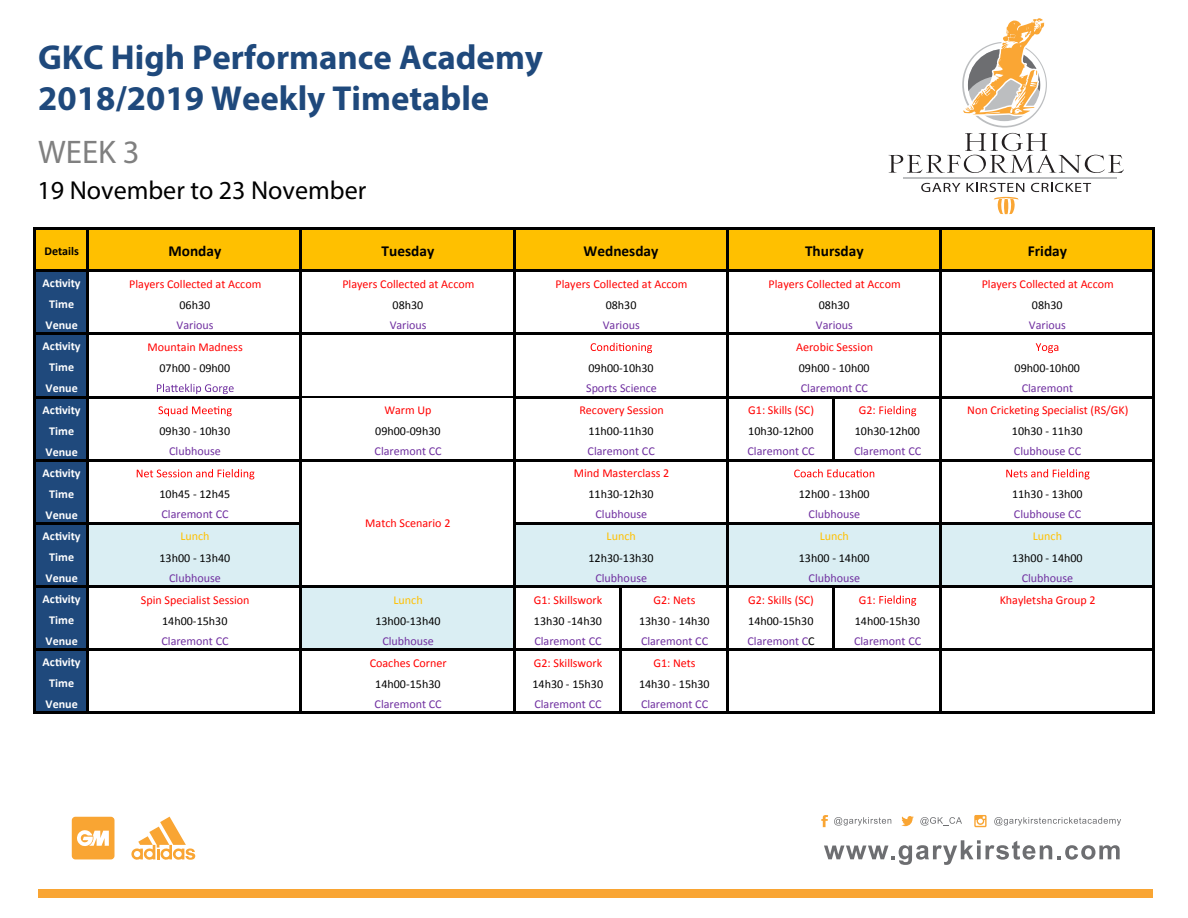
<style>
.page{position:relative;width:1188px;height:918px;background:#fff}
.page>*{position:absolute;margin:0;border:0;box-sizing:border-box;transform-origin:0 0}
.t1{font:700 34.8px/41.7px "Myriad Pro";color:#1f497c}
.t2{font:32.7px "Myriad Pro";color:#808080}
.t3{font:26.1px "Myriad Pro";color:#000}
.t4{font:700 15.3px "Calibri";color:#000}
.t5{font:12px "Calibri";color:#f00}
.t6{font:12px "Calibri";color:#000}
.t7{font:12px "Calibri";color:#7030a0}
.t8{font:700 12px/21px "Calibri";color:#fff;text-align:center}
.t9{font:12px "Calibri";color:#ffc000}
.t10{font:700 12px "Calibri";color:#000}
.s1{color:#000}
</style>
<div class="page">
<hr style="left:903px;top:178px;width:214px;height:1px;background:#bcbec0">
<svg style="left:921px;top:183px;width:39px;height:9px"></svg>
<svg style="left:1031px;top:183px;width:60px;height:9px"></svg>
<svg style="left:967px;top:183px;width:57px;height:31px"></svg>
<svg style="left:889px;top:18px;width:235px;height:155px"></svg>
<svg style="left:824px;top:840px;width:296px;height:25px"></svg>
<svg style="left:974px;top:815px;width:13px;height:12px"></svg>
<svg style="left:901px;top:816px;width:13px;height:10px"></svg>
<svg style="left:821px;top:815px;width:7px;height:12px"></svg>
<svg style="left:834px;top:817px;width:57px;height:9px"></svg>
<svg style="left:920px;top:817px;width:42px;height:9px"></svg>
<svg style="left:994px;top:817px;width:127px;height:9px"></svg>
<svg style="left:131px;top:817px;width:64px;height:43px"></svg>
<svg style="left:72px;top:817px;width:43px;height:42px"></svg>
<div style="left:38px;top:889px;width:1115px;height:9px;background:#f9a533"></div>
<div style="left:35px;top:229px;width:1119px;height:42px;background:#ffc000"></div>
<div style="left:35px;top:271px;width:53px;height:316px;background:#1f497c"></div>
<div style="left:88px;top:523px;width:213px;height:64px;background:#daeef3"></div>
<div style="left:513px;top:523px;width:641px;height:64px;background:#daeef3"></div>
<div style="left:35px;top:587px;width:53px;height:63px;background:#1f497c"></div>
<div style="left:301px;top:587px;width:213px;height:63px;background:#daeef3"></div>
<div style="left:35px;top:650px;width:53px;height:62px;background:#1f497c"></div>
<svg style="left:158px;top:406px;width:74px;height:10px"></svg>
<svg style="left:1034px;top:408px;width:5px;height:8px"></svg>
<svg style="left:157px;top:384px;width:77px;height:10px"></svg>
<svg style="left:1036px;top:343px;width:22px;height:10px"></svg>
<svg style="left:591px;top:343px;width:61px;height:10px"></svg>
<svg style="left:137px;top:469px;width:117px;height:10px"></svg>
<svg style="left:794px;top:469px;width:80px;height:8px"></svg>
<svg style="left:1006px;top:469px;width:84px;height:10px"></svg>
<svg style="left:879px;top:595px;width:37px;height:11px"></svg>
<svg style="left:879px;top:406px;width:37px;height:10px"></svg>
<hr style="left:36px;top:396px;width:266px;height:2px;background:#000">
<hr style="left:302px;top:396px;width:211px;height:2px;background:#000">
<hr style="left:36px;top:522px;width:266px;height:2px;background:#000">
<hr style="left:833px;top:398px;width:2px;height:63px;background:#000">
<hr style="left:33px;top:227px;width:3px;height:487px;background:#000">
<hr style="left:87px;top:230px;width:2px;height:482px;background:#000">
<hr style="left:300px;top:230px;width:2px;height:482px;background:#000">
<hr style="left:513px;top:230px;width:2px;height:483px;background:#000">
<hr style="left:726px;top:230px;width:2px;height:482px;background:#000">
<hr style="left:939px;top:230px;width:2px;height:482px;background:#000">
<hr style="left:1152px;top:230px;width:3px;height:484px;background:#000">
<hr style="left:833px;top:588px;width:2px;height:63px;background:#000">
<hr style="left:620px;top:588px;width:2px;height:126px;background:#000">
<hr style="left:36px;top:227px;width:1119px;height:3px;background:#000">
<hr style="left:36px;top:270px;width:1119px;height:2px;background:#000">
<hr style="left:36px;top:333px;width:1119px;height:2px;background:#000">
<hr style="left:515px;top:396px;width:640px;height:2px;background:#000">
<hr style="left:36px;top:459px;width:1119px;height:2px;background:#000">
<hr style="left:515px;top:522px;width:640px;height:2px;background:#000">
<hr style="left:36px;top:585px;width:1119px;height:3px;background:#000">
<hr style="left:36px;top:649px;width:1119px;height:2px;background:#000">
<hr style="left:36px;top:712px;width:1119px;height:2px;background:#000">
<h1 class="t1" style="left:38px;top:35px;width:506px">GKC High Performance Academy<br>2018/2019 Weekly Timetable</h1>
<h2 class="t2" style="left:38px;top:132px;width:103px">WEEK 3</h2>
<h3 class="t3" style="left:37px;top:174px;width:330px">19 November to 23 November</h3>
<p class="t10" style="left:44px;top:244px;width:36px">Details</p>
<p class="t4" style="left:168px;top:241px;width:54px">Monday</p>
<p class="t4" style="left:382px;top:241px;width:54px">Tuesday</p>
<p class="t4" style="left:584px;top:241px;width:76px">Wednesday</p>
<p class="t4" style="left:805px;top:241px;width:60px">Thursday</p>
<p class="t4" style="left:1028px;top:241px;width:41px">Friday</p>
<p class="t8" style="left:43px;top:273px;width:39px">Activity<br>Time<br>Venue<br>Activity<br>Time<br>Venue<br>Activity<br>Time<br>Venue<br>Activity<br>Time<br>Venue<br>Activity<br>Time<br>Venue<br>Activity<br>Time<br>Venue<br>Activity<br>Time<br>Venue</p>
<p class="t5" style="left:129px;top:276px;width:134px">Players Collected at Accom</p>
<p class="t5" style="left:342px;top:276px;width:134px">Players Collected at Accom</p>
<p class="t5" style="left:555px;top:276px;width:134px">Players Collected at Accom</p>
<p class="t5" style="left:769px;top:276px;width:134px">Players Collected at Accom</p>
<p class="t5" style="left:982px;top:276px;width:134px">Players Collected at Accom</p>
<p class="t6" style="left:179px;top:297px;width:32px">06h30</p>
<p class="t6" style="left:393px;top:297px;width:32px">08h30</p>
<p class="t6" style="left:606px;top:297px;width:32px">08h30</p>
<p class="t6" style="left:819px;top:297px;width:32px">08h30</p>
<p class="t6" style="left:1032px;top:297px;width:32px">08h30</p>
<p class="t7" style="left:177px;top:317px;width:38px">Various</p>
<p class="t7" style="left:390px;top:317px;width:38px">Various</p>
<p class="t7" style="left:603px;top:317px;width:38px">Various</p>
<p class="t7" style="left:816px;top:317px;width:38px">Various</p>
<p class="t7" style="left:1029px;top:317px;width:38px">Various</p>
<p class="t5" style="left:148px;top:339px;width:97px">Mountain Madness</p>
<p class="t5" style="left:796px;top:339px;width:78px">Aerobic Session</p>
<p class="t6" style="left:159px;top:360px;width:72px">07h00 - 09h00</p>
<p class="t6" style="left:1015px;top:360px;width:67px">09h00-10h00</p>
<p class="t5" style="left:384px;top:403px;width:49px">Warm Up</p>
<p class="t6" style="left:588px;top:360px;width:67px">09h00-10h30</p>
<p class="t7" style="left:586px;top:380px;width:72px">Sports Science</p>
<p class="t6" style="left:799px;top:360px;width:72px">09h00 - 10h00</p>
<p class="t7" style="left:801px;top:380px;width:69px">Claremont CC</p>
<p class="t7" style="left:1022px;top:380px;width:53px">Claremont</p>
<p class="t5" style="left:579px;top:403px;width:86px">Recovery Session</p>
<p class="t5" style="left:967px;top:403px;width:163px">Non Cricketin Specialist (RS/GK)</p>
<p class="t5" style="left:748px;top:403px;width:67px">G1: Skills (SC)</p>
<p class="t5" style="left:859px;top:403px;width:18px">G2:</p>
<p class="t6" style="left:159px;top:424px;width:72px">09h30 - 10h30</p>
<p class="t6" style="left:588px;top:424px;width:67px">11h00-11h30</p>
<p class="t6" style="left:748px;top:424px;width:67px">10h30-12h00</p>
<p class="t6" style="left:855px;top:424px;width:67px">10h30-12h00</p>
<p class="t7" style="left:748px;top:444px;width:69px">Claremont CC</p>
<p class="t7" style="left:854px;top:444px;width:69px">Claremont CC</p>
<p class="t6" style="left:375px;top:424px;width:67px">09h00-09h30</p>
<p class="t7" style="left:375px;top:444px;width:69px">Claremont CC</p>
<p class="t6" style="left:1012px;top:424px;width:72px">10h30 - 11h30</p>
<p class="t7" style="left:169px;top:444px;width:53px">Clubhouse</p>
<p class="t7" style="left:588px;top:444px;width:69px">Claremont CC</p>
<p class="t7" style="left:1014px;top:444px;width:69px">Clubhouse CC</p>
<p class="t6" style="left:160px;top:487px;width:72px">10h45 - 12h45</p>
<p class="t7" style="left:162px;top:507px;width:69px">Claremont CC</p>
<p class="t5" style="left:365px;top:515px;width:87px">Match Scenario 2</p>
<p class="t5" style="left:574px;top:466px;width:97px">Mind Masterclass 2</p>
<p class="t6" style="left:588px;top:487px;width:67px">11h30-12h30</p>
<p class="t7" style="left:595px;top:507px;width:53px">Clubhouse</p>
<p class="t6" style="left:799px;top:487px;width:72px">12h00 - 13h00</p>
<p class="t6" style="left:1012px;top:487px;width:72px">11h30 - 13h00</p>
<p class="t7" style="left:809px;top:507px;width:53px">Clubhouse</p>
<p class="t7" style="left:1014px;top:507px;width:69px">Clubhouse CC</p>
<p class="t9" style="left:180px;top:529px;width:31px">Lunch</p>
<p class="t9" style="left:607px;top:529px;width:31px">Lunch</p>
<p class="t9" style="left:820px;top:529px;width:31px">Lunch</p>
<p class="t6" style="left:160px;top:550px;width:72px">13h00 - 13h40</p>
<p class="t6" style="left:799px;top:550px;width:72px">13h00 - 14h00</p>
<p class="t6" style="left:588px;top:550px;width:67px">12h30-13h30</p>
<p class="t7" style="left:169px;top:570px;width:53px">Clubhouse</p>
<p class="t5" style="left:141px;top:592px;width:110px">Spin Specialist Session</p>
<p class="t6" style="left:162px;top:613px;width:67px">14h00-15h30</p>
<p class="t7" style="left:161px;top:633px;width:69px">Claremont CC</p>
<p class="t9" style="left:394px;top:592px;width:31px">Lunch</p>
<p class="t6" style="left:375px;top:613px;width:67px">13h00-13h40</p>
<p class="t7" style="left:382px;top:633px;width:53px">Clubhouse</p>
<p class="t5" style="left:370px;top:655px;width:78px">Coaches Corner</p>
<p class="t6" style="left:375px;top:676px;width:67px">14h00-15h30</p>
<p class="t7" style="left:375px;top:696px;width:69px">Claremont CC</p>
<p class="t7" style="left:595px;top:570px;width:53px">Clubhouse</p>
<p class="t5" style="left:534px;top:592px;width:70px">G1: Skillswork</p>
<p class="t5" style="left:653px;top:592px;width:44px">G2: Nets</p>
<p class="t6" style="left:534px;top:613px;width:69px">13h30 -14h30</p>
<p class="t6" style="left:639px;top:613px;width:72px">13h30 - 14h30</p>
<p class="t7" style="left:534px;top:633px;width:69px">Claremont CC</p>
<p class="t7" style="left:641px;top:633px;width:69px">Claremont CC</p>
<p class="t5" style="left:534px;top:655px;width:70px">G2: Skillswork</p>
<p class="t5" style="left:653px;top:655px;width:44px">G1: Nets</p>
<p class="t6" style="left:532px;top:676px;width:72px">14h30 - 15h30</p>
<p class="t6" style="left:639px;top:676px;width:72px">14h30 - 15h30</p>
<p class="t7" style="left:534px;top:696px;width:69px">Claremont CC</p>
<p class="t7" style="left:641px;top:696px;width:69px">Claremont CC</p>
<p class="t7" style="left:809px;top:570px;width:53px">Clubhouse</p>
<p class="t5" style="left:748px;top:592px;width:67px">G2: Skills (SC)</p>
<p class="t5" style="left:859px;top:592px;width:18px">G1:</p>
<p class="t6" style="left:748px;top:613px;width:67px">14h00-15h30</p>
<p class="t6" style="left:855px;top:613px;width:67px">14h00-15h30</p>
<p class="t7" style="left:748px;top:633px;width:69px">Claremont C<span class="s1">C</span></p>
<p class="t7" style="left:854px;top:633px;width:69px">Claremont CC</p>
<p class="t9" style="left:1033px;top:529px;width:31px">Lunch</p>
<p class="t6" style="left:1012px;top:550px;width:72px">13h00 - 14h00</p>
<p class="t7" style="left:1022px;top:570px;width:53px">Clubhouse</p>
<p class="t5" style="left:1000px;top:592px;width:97px">Khayletsha Group 2</p>
</div>
